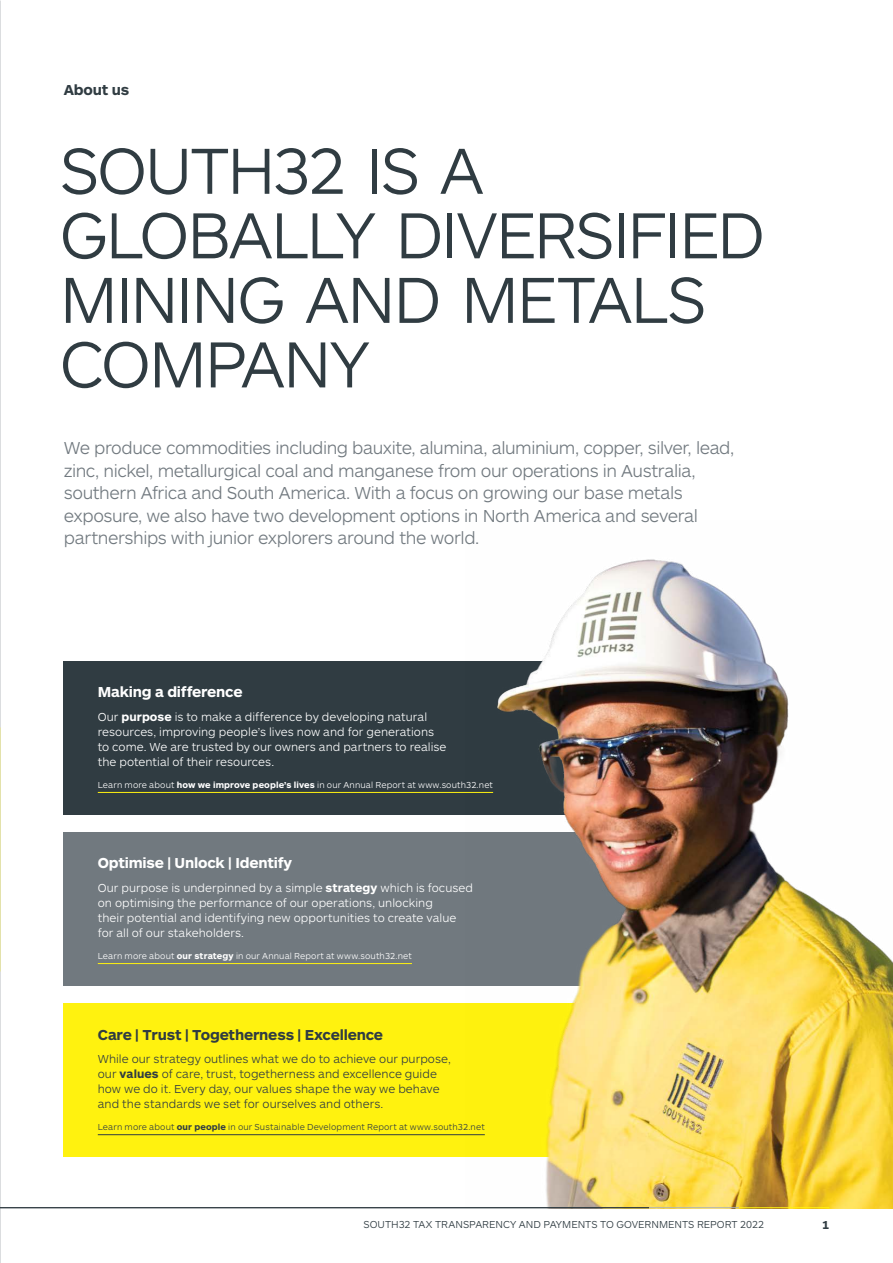
<style>
.page{position:relative;width:893px;height:1263px;background:#fff}
.page>*{position:absolute;margin:0;border:0;box-sizing:border-box;transform-origin:0 0}
.t1{font:300 67.5px/64.5px "ARS Maquette Pro";letter-spacing:-.04em;color:#303c42}
.t2{font:300 18px/22.5px "ARS Maquette Pro";letter-spacing:-.025em;color:#71797f}
.t3{font:700 15px "ARS Maquette Pro";letter-spacing:-.015em;color:#fff}
.t4{font:700 15px "ARS Maquette Pro";letter-spacing:-.015em;color:#303c42}
.t5{font:300 12px/15px "ARS Maquette Pro";letter-spacing:.005em;color:#fff}
.t6{font:300 12px/15px "ARS Maquette Pro";letter-spacing:.005em;color:#303c42}
.t7{font:700 12px "ARS Maquette Pro";color:#303c42}
.t8{font:300 10.5px "ARS Maquette Pro";color:#303c42}
.t9{font:300 9px "ARS Maquette Pro";letter-spacing:.015em;color:#fff}
.t10{font:300 9px "ARS Maquette Pro";letter-spacing:.015em;color:#303c42}
.s1{font-weight:700}
</style>
<div class="page">
<div style="left:64px;top:661px;width:561px;height:153px;background:#303c42"></div>
<div style="left:64px;top:832px;width:575px;height:153px;background:#71797f"></div>
<div style="left:64px;top:1003px;width:561px;height:153px;background:#fff20f"></div>
<img style="left:466px;top:559px;width:427px;height:649px">
<hr style="left:98px;top:963px;width:314px;height:1px;background:#fff20f">
<hr style="left:98px;top:792px;width:395px;height:1px;background:#fff20f">
<hr style="left:98px;top:1134px;width:387px;height:1px;background:#303c42">
<hr style="left:649px;top:1207px;width:90px;height:1px;background:#adb3b7">
<hr style="left:739px;top:1207px;width:90px;height:1px;background:#fff20f">
<hr style="left:0;top:1207px;width:649px;height:1px;background:#303c42">
<p class="t4" style="left:64px;top:80px;width:67px">About us</p>
<h1 class="t1" style="left:60px;top:135px;width:707px">SOUTH32 IS A<br>GLOBALLY DIVERSIFIED<br>MINING AND METALS<br>COMPANY</h1>
<p class="t2" style="left:64px;top:436px;width:672px">We produce commodities including bauxite, alumina, aluminium, copper, silver, lead, zinc, nickel, metallurgical coal and manganese from our operations in Australia, southern Africa and South America. With a focus on growing our base metals exposure, we also have two development options in North America and several partnerships with junior explorers around the world.</p>
<p class="t3" style="left:98px;top:682px;width:146px">Making a difference</p>
<p class="t5" style="left:98px;top:708px;width:350px">Our <span class="s1">purpose</span> is to make a difference by developing natural resources, improving people’s lives now and for generations to come. We are trusted by our owners and partners to realise the potential of their resources.</p>
<p class="t9" style="left:98px;top:779px;width:397px">Learn more about <span class="s1">how we improve people’s lives</span> in our Annual Report at www.south32.net</p>
<p class="t3" style="left:98px;top:853px;width:196px">Optimise | Unlock | Identify</p>
<p class="t5" style="left:98px;top:880px;width:377px">Our purpose is underpinned by a simple <span class="s1">strategy</span> which is focused on optimising the performance of our operations, unlocking<br>their potential and identifying new opportunities to create value for all of our stakeholders.</p>
<p class="t9" style="left:98px;top:950px;width:316px">Learn more about <span class="s1">our strategy</span> in our Annual Report at www.south32.net</p>
<p class="t4" style="left:98px;top:1024px;width:287px">Care | Trust | Togetherness | Excellence</p>
<p class="t6" style="left:98px;top:1051px;width:355px">While our strategy outlines what we do to achieve our purpose, our <span class="s1">values</span> of care, trust, togetherness and excellence guide how we do it. Every day, our values shape the way we behave and the standards we set for ourselves and others.</p>
<p class="t10" style="left:98px;top:1121px;width:388px">Learn more about <span class="s1">our people</span> in our Sustainable Development Report at www.south32.net</p>
<p class="t8" style="left:363px;top:1217px;width:402px">SOUTH32 TAX TRANSPARENCY AND PAYMENTS TO GOVERNMENTS REPORT 2022</p>
<p class="t7" style="left:822px;top:1217px;width:9px">1</p>
</div>
